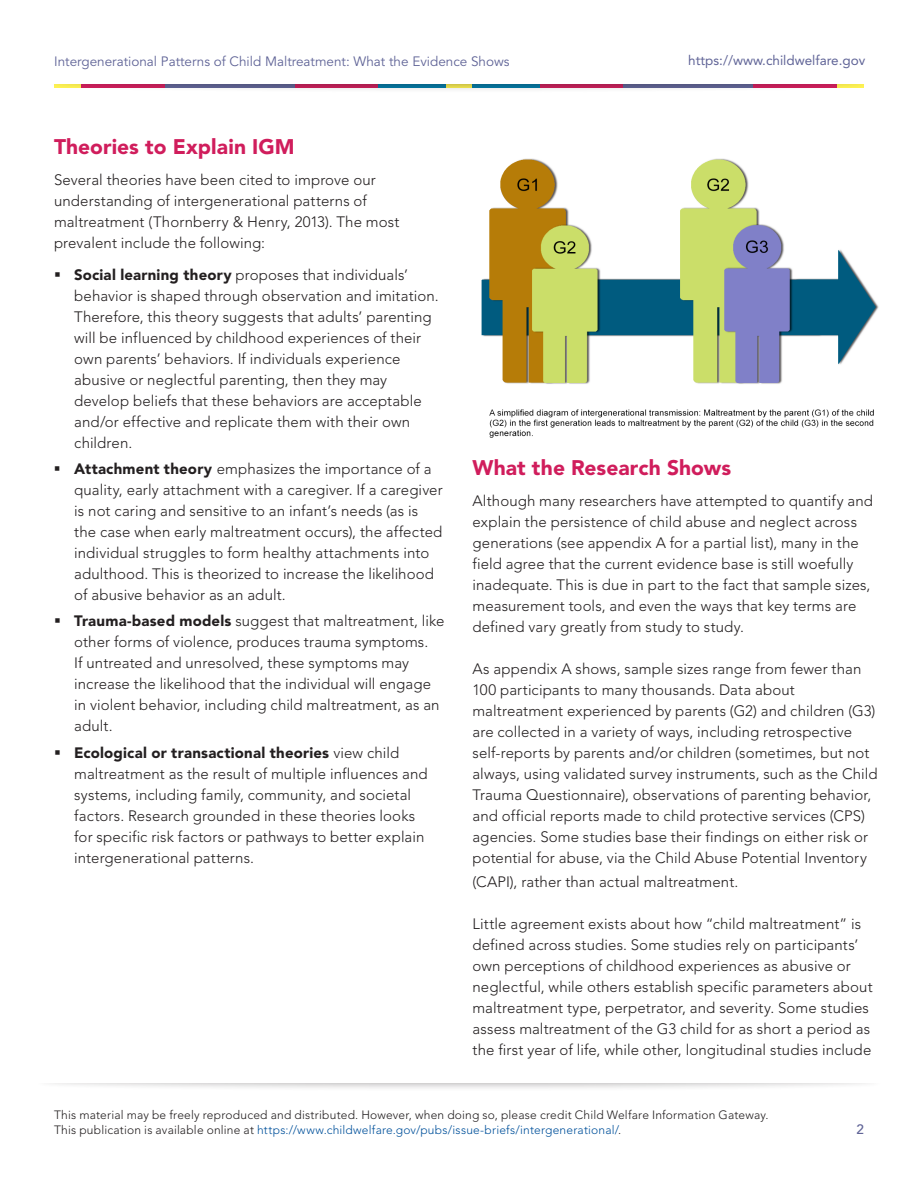
<style>
.page{position:relative;width:918px;height:1188px;background:#fff}
.page>*{position:absolute;margin:0;border:0;box-sizing:border-box;transform-origin:0 0}
.t1{font:900 21px "Avenir";color:#d01d5c}
.t2{font:300 15px/21px "Avenir";letter-spacing:.005em;color:#231f20}
.t3{font:13.5px "Avenir";color:#606497}
.t4{font:13.5px "Avenir";color:#606497}
.t5{font:500 13.5px "Avenir";color:#606497}
.t6{font:300 12px/15px "Avenir";letter-spacing:.015em;color:#231f20}
.s1{font-weight:900}
.s2{color:#01519b}
</style>
<div class="page">
<div style="left:34px;top:1065px;width:850px;height:27px;background:#231f20;opacity:.4"></div>
<div style="left:0;top:1058px;width:918px;height:25px;background:#fff"></div>
<div style="left:47px;top:66px;width:824px;height:27px;background:#231f20;opacity:.4"></div>
<div style="left:38px;top:58px;width:842px;height:25px;background:#fff"></div>
<img style="left:481px;top:158px;width:398px;height:280px">
<p class="t3" style="left:54px;top:53px;width:457px">Intergenerational Patterns of Child Maltreatment: What the Evidence Shows</p>
<p class="t4" style="left:688px;top:52px;width:179px">https://www.childwelfare.gov</p>
<h2 class="t1" style="left:54px;top:134px;width:242px">Theories to Explain IGM</h2>
<p class="t2" style="left:54px;top:170px;width:347px">Several theories have been cited to improve our understanding of intergenerational patterns of maltreatment (Thornberry &amp; Henry, 2013). The most prevalent include the following:</p>
<p class="t2" style="left:74px;top:264px;width:366px"><span class="s1">Social learning theory</span> proposes that individuals’ behavior is shaped through observation and imitation.<br>Therefore, this theory suggests that adults’ parenting will be influenced by childhood experiences of their own parents’ behaviors. If individuals experience abusive or neglectful parenting, then they may develop beliefs that these behaviors are acceptable and/or effective and replicate them with their own children.</p>
<p class="t2" style="left:74px;top:459px;width:370px"><span class="s1">Attachment theory</span> emphasizes the importance of a quality, early attachment with a caregiver. If a caregiver is not caring and sensitive to an infant’s needs (as is the case when early maltreatment occurs), the affected individual struggles to form healthy attachments into adulthood. This is theorized to increase the likelihood of abusive behavior as an adult.</p>
<p class="t2" style="left:74px;top:611px;width:372px"><span class="s1">Trauma-based models</span> suggest that maltreatment, like other forms of violence, produces trauma symptoms.<br>If untreated and unresolved, these symptoms may increase the likelihood that the individual will engage in violent behavior, including child maltreatment, as an adult.</p>
<p class="t2" style="left:74px;top:742px;width:355px"><span class="s1">Ecological or transactional theories</span> view child maltreatment as the result of multiple influences and systems, including family, community, and societal factors. Research grounded in these theories looks for specific risk factors or pathways to better explain intergenerational patterns.</p>
<h2 class="t1" style="left:472px;top:455px;width:260px">What the Research Shows</h2>
<p class="t2" style="left:472px;top:491px;width:402px">Although many researchers have attempted to quantify and explain the persistence of child abuse and neglect across generations (see appendix A for a partial list), many in the field agree that the current evidence base is still woefully inadequate. This is due in part to the fact that sample sizes, measurement tools, and even the ways that key terms are defined vary greatly from study to study.</p>
<p class="t2" style="left:472px;top:659px;width:407px">As appendix A shows, sample sizes range from fewer than 100 participants to many thousands. Data about maltreatment experienced by parents (G2) and children (G3) are collected in a variety of ways, including retrospective self-reports by parents and/or children (sometimes, but not always, using validated survey instruments, such as the Child Trauma Questionnaire), observations of parenting behavior, and official reports made to child protective services (CPS) agencies. Some studies base their findings on either risk or potential for abuse, via the Child Abuse Potential Inventory</p>
<p class="t2" style="left:472px;top:872px;width:267px">(CAPI), rather than actual maltreatment.</p>
<p class="t2" style="left:472px;top:914px;width:402px">Little agreement exists about how “child maltreatment” is defined across studies. Some studies rely on participants’ own perceptions of childhood experiences as abusive or neglectful, while others establish specific parameters about maltreatment type, perpetrator, and severity. Some studies assess maltreatment of the G3 child for as short a period as the first year of life, while other, longitudinal studies include</p>
<p class="t6" style="left:54px;top:1107px;width:716px">This material may be freely reproduced and distributed. However, when doing so, please credit Child Welfare Information Gateway.<br>This publication is available online at <span class="s2">https://www.childwelfare.gov/pubs/issue-briefs/intergenerational/</span>.</p>
<p class="t5" style="left:857px;top:1122px;width:9px">2</p>
</div>
